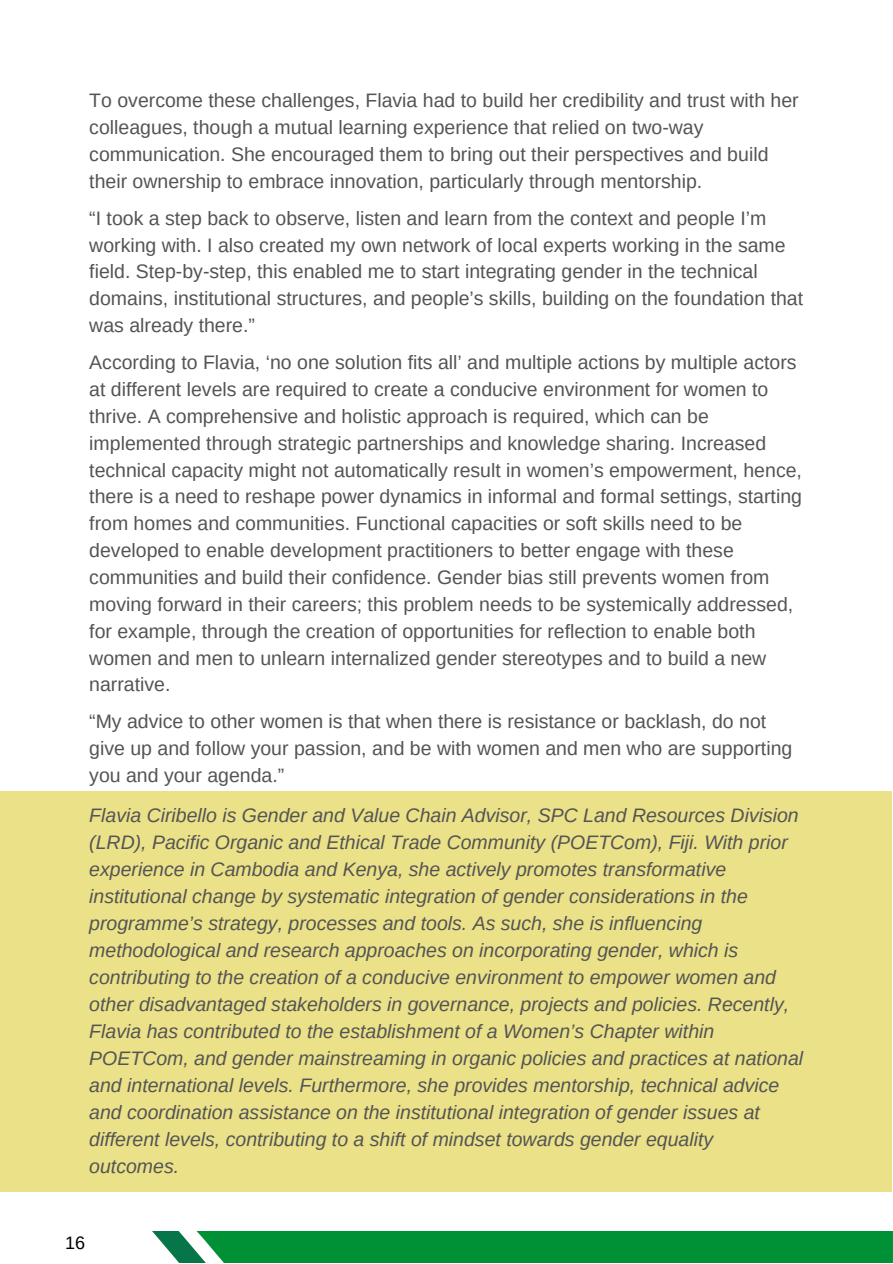
<style>
.page{position:relative;width:893px;height:1264px;background:#fff}
.page>*{position:absolute;margin:0;border:0;box-sizing:border-box;transform-origin:0 0}
.t1{font:19.5px/26.8px "Arimo";color:#545454}
.t2{font:italic 19.5px/27px "Arimo";color:#545454}
.t3{font:18px "Arimo";color:#000}
</style>
<div class="page">
<svg style="left:152px;top:1231px;width:740px;height:31px"></svg>
<div style="left:0;top:790px;width:891px;height:401px;background:#eae188"></div>
<p class="t1" style="left:89px;top:87px;width:711px">To overcome these challenges, Flavia had to build her credibility and trust with her colleagues, though a mutual learning experience that relied on two-way communication. She encouraged them to bring out their perspectives and build their ownership to embrace innovation, particularly through mentorship.</p>
<p class="t1" style="left:89px;top:204px;width:715px">“I took a step back to observe, listen and learn from the context and people I’m working with. I also created my own network of local experts working in the same field. Step-by-step, this enabled me to start integrating gender in the technical domains, institutional structures, and people’s skills, building on the foundation that was already there.”</p>
<p class="t1" style="left:89px;top:349px;width:714px">According to Flavia, ‘no one solution fits all’ and multiple actions by multiple actors at different levels are required to create a conducive environment for women to thrive. A comprehensive and holistic approach is required, which can be implemented through strategic partnerships and knowledge sharing. Increased technical capacity might not automatically result in women’s empowerment, hence, there is a need to reshape power dynamics in informal and formal settings, starting from homes and communities. Functional capacities or soft skills need to be developed to enable development practitioners to better engage with these communities and build their confidence. Gender bias still prevents women from moving forward in their careers; this problem needs to be systemically addressed, for example, through the creation of opportunities for reflection to enable both women and men to unlearn internalized gender stereotypes and to build a new narrative.</p>
<p class="t1" style="left:89px;top:708px;width:704px">“My advice to other women is that when there is resistance or backlash, do not give up and follow your passion, and be with women and men who are supporting you and your agenda.”</p>
<p class="t2" style="left:89px;top:802px;width:715px">Flavia Ciribello is Gender and Value Chain Advisor, SPC Land Resources Division (LRD), Pacific Organic and Ethical Trade Community (POETCom), Fiji. With prior experience in Cambodia and Kenya, she actively promotes transformative institutional change by systematic integration of gender considerations in the programme’s strategy, processes and tools. As such, she is influencing methodological and research approaches on incorporating gender, which is contributing to the creation of a conducive environment to empower women and other disadvantaged stakeholders in governance, projects and policies. Recently, Flavia has contributed to the establishment of a Women’s Chapter within POETCom, and gender mainstreaming in organic policies and practices at national and international levels. Furthermore, she provides mentorship, technical advice and coordination assistance on the institutional integration of gender issues at different levels, contributing to a shift of mindset towards gender equality outcomes.</p>
<p class="t3" style="left:65px;top:1233px;width:21px">16</p>
</div>
